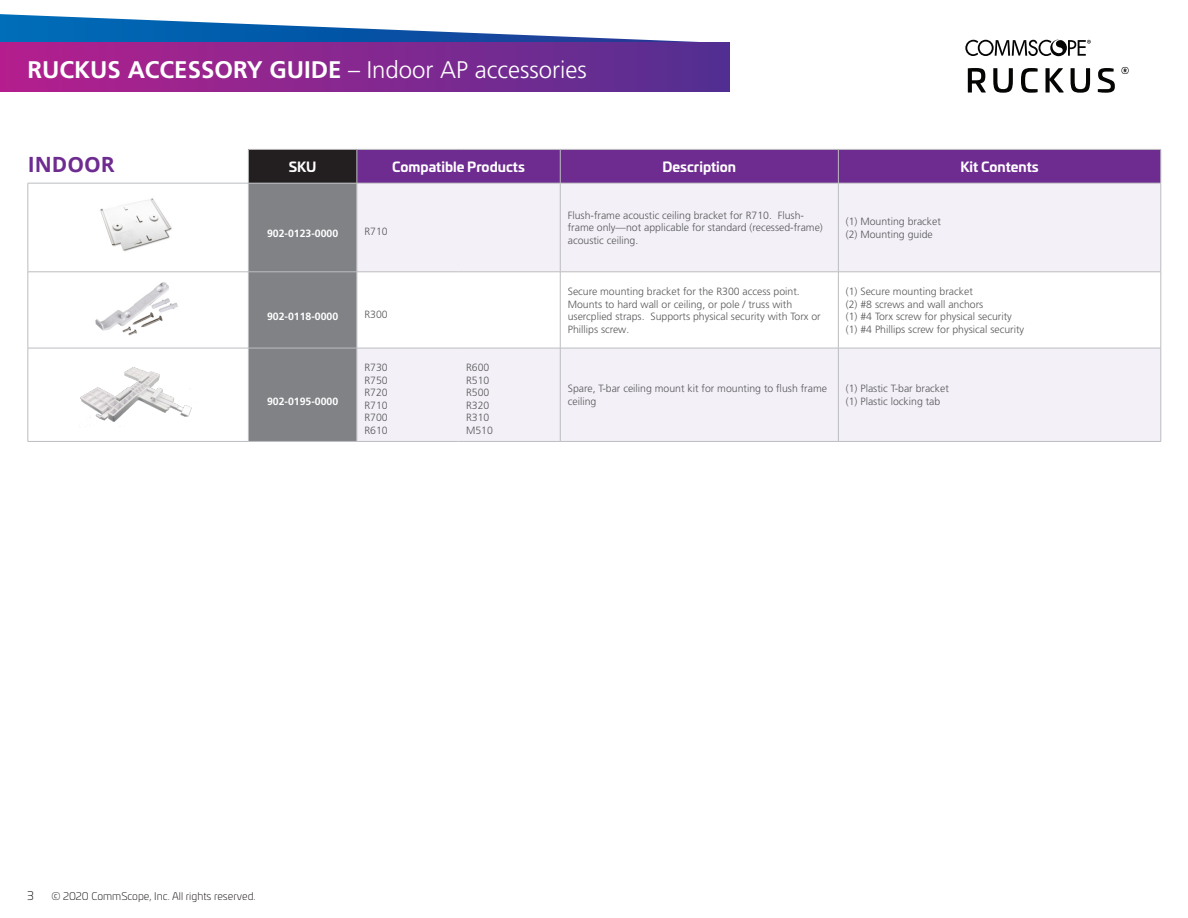
<style>
.page{position:relative;width:1188px;height:918px;background:#fff}
.page>*{position:absolute;margin:0;border:0;box-sizing:border-box;transform-origin:0 0}
.t1{font:700 24px "Frutiger LT Pro";color:#fff}
.BODY_Subtitle_2nd_Bl{font:700 21px "Open Sans";color:#6e2c91}
.CommScope_Table_Head{font:700 13.5px "Univia Pro";color:#fff}
.t2{font:300 12px "Univia Pro";color:#231f20}
.CommScope_Table_Body{font:300 10.5px/12.6px "Frutiger LT Pro";color:#57585a}
.CommScope_Table_Subh{font:700 10.5px "Frutiger LT Pro";color:#fff}
.t3{font:300 10.5px "Univia Pro";color:#231f20}
.s1{font-weight:300}
</style>
<div class="page">
<svg style="left:0;top:14px;width:699px;height:28px"></svg>
<div style="left:0;top:42px;width:730px;height:50px;background:linear-gradient(to right,#b51f8d,#533092)"></div>
<svg style="left:249px;top:150px;width:912px;height:291px;background:#735585"></svg>
<div style="left:358px;top:184px;width:803px;height:257px;background:#f3f0f7"></div>
<svg style="left:358px;top:273px;width:803px;height:75px"></svg>
<hr style="left:248px;top:149px;width:109px;height:1px;background:#bcbdc0">
<hr style="left:248px;top:150px;width:1px;height:33px;background:#bcbdc0">
<hr style="left:357px;top:149px;width:102px;height:1px;background:#bcbdc0">
<hr style="left:357px;top:150px;width:1px;height:33px;background:#bcbdc0">
<hr style="left:459px;top:149px;width:101px;height:1px;background:#bcbdc0">
<hr style="left:560px;top:149px;width:278px;height:1px;background:#bcbdc0">
<hr style="left:560px;top:150px;width:1px;height:33px;background:#bcbdc0">
<hr style="left:838px;top:149px;width:323px;height:1px;background:#bcbdc0">
<hr style="left:838px;top:150px;width:1px;height:33px;background:#bcbdc0">
<hr style="left:1161px;top:150px;width:1px;height:33px;background:#bcbdc0">
<hr style="left:28px;top:183px;width:220px;height:1px;background:#bcbdc0">
<hr style="left:248px;top:183px;width:109px;height:1px;background:#bcbdc0">
<hr style="left:357px;top:183px;width:102px;height:1px;background:#bcbdc0">
<hr style="left:459px;top:183px;width:101px;height:1px;background:#bcbdc0">
<hr style="left:560px;top:183px;width:278px;height:1px;background:#bcbdc0">
<hr style="left:838px;top:183px;width:323px;height:1px;background:#bcbdc0">
<hr style="left:28px;top:183px;width:1px;height:89px;background:#bcbdc0">
<hr style="left:248px;top:183px;width:1px;height:89px;background:#bcbdc0">
<hr style="left:357px;top:183px;width:1px;height:89px;background:#bcbdc0">
<hr style="left:560px;top:183px;width:1px;height:89px;background:#bcbdc0">
<hr style="left:838px;top:183px;width:1px;height:89px;background:#bcbdc0">
<hr style="left:1161px;top:183px;width:1px;height:89px;background:#bcbdc0">
<hr style="left:28px;top:272px;width:220px;height:1px;background:#bcbdc0">
<hr style="left:28px;top:272px;width:1px;height:76px;background:#bcbdc0">
<hr style="left:248px;top:272px;width:109px;height:1px;background:#bcbdc0">
<hr style="left:248px;top:272px;width:1px;height:76px;background:#bcbdc0">
<hr style="left:357px;top:272px;width:102px;height:1px;background:#bcbdc0">
<hr style="left:357px;top:272px;width:1px;height:76px;background:#bcbdc0">
<hr style="left:459px;top:272px;width:101px;height:1px;background:#bcbdc0">
<hr style="left:560px;top:272px;width:278px;height:1px;background:#bcbdc0">
<hr style="left:560px;top:272px;width:1px;height:76px;background:#bcbdc0">
<hr style="left:838px;top:272px;width:323px;height:1px;background:#bcbdc0">
<hr style="left:838px;top:272px;width:1px;height:76px;background:#bcbdc0">
<hr style="left:1161px;top:272px;width:1px;height:76px;background:#bcbdc0">
<hr style="left:28px;top:348px;width:220px;height:1px;background:#bcbdc0">
<hr style="left:28px;top:348px;width:1px;height:93px;background:#bcbdc0">
<hr style="left:248px;top:348px;width:109px;height:1px;background:#bcbdc0">
<hr style="left:248px;top:348px;width:1px;height:93px;background:#bcbdc0">
<hr style="left:357px;top:348px;width:102px;height:1px;background:#bcbdc0">
<hr style="left:357px;top:348px;width:1px;height:93px;background:#bcbdc0">
<hr style="left:459px;top:348px;width:101px;height:1px;background:#bcbdc0">
<hr style="left:560px;top:348px;width:278px;height:1px;background:#bcbdc0">
<hr style="left:560px;top:348px;width:1px;height:93px;background:#bcbdc0">
<hr style="left:838px;top:348px;width:323px;height:1px;background:#bcbdc0">
<hr style="left:838px;top:348px;width:1px;height:93px;background:#bcbdc0">
<hr style="left:1161px;top:348px;width:1px;height:93px;background:#bcbdc0">
<hr style="left:28px;top:441px;width:220px;height:1px;background:#bcbdc0">
<hr style="left:248px;top:441px;width:109px;height:1px;background:#bcbdc0">
<hr style="left:357px;top:441px;width:102px;height:1px;background:#bcbdc0">
<hr style="left:459px;top:441px;width:101px;height:1px;background:#bcbdc0">
<hr style="left:560px;top:441px;width:278px;height:1px;background:#bcbdc0">
<hr style="left:838px;top:441px;width:323px;height:1px;background:#bcbdc0">
<img style="left:100px;top:198px;width:72px;height:53px">
<img style="left:95px;top:282px;width:83px;height:54px">
<img style="left:80px;top:367px;width:112px;height:55px">
<svg style="left:968px;top:68px;width:18px;height:25px"></svg>
<svg style="left:993px;top:68px;width:20px;height:25px"></svg>
<svg style="left:1021px;top:68px;width:17px;height:25px"></svg>
<svg style="left:1046px;top:68px;width:18px;height:25px"></svg>
<svg style="left:1071px;top:68px;width:19px;height:25px"></svg>
<svg style="left:1098px;top:68px;width:17px;height:25px"></svg>
<svg style="left:1122px;top:67px;width:7px;height:7px"></svg>
<svg style="left:965px;top:40px;width:126px;height:16px"></svg>
<p class="t1" style="left:28px;top:56px;width:561px">RUCKUS ACCESSORY GUIDE <span class="s1">– Indoor AP accessories</span></p>
<p class="BODY_Subtitle_2nd_Bl" style="left:28px;top:150px;width:88px">INDOOR</p>
<p class="CommScope_Table_Head" style="left:289px;top:156px;width:29px">SKU</p>
<p class="CommScope_Table_Head" style="left:392px;top:156px;width:134px">Compatible Products</p>
<p class="CommScope_Table_Head" style="left:662px;top:156px;width:75px">Description</p>
<p class="CommScope_Table_Head" style="left:960px;top:156px;width:80px">Kit Contents</p>
<p class="CommScope_Table_Subh" style="left:267px;top:228px;width:73px">902-0123-0000</p>
<p class="CommScope_Table_Body" style="left:364px;top:225px;width:25px">R710</p>
<p class="CommScope_Table_Body" style="left:568px;top:209px;width:257px">Flush-frame acoustic ceiling bracket for R710. Flush&shy;frame only—not applicable for standard (recessed-frame) acoustic ceiling.</p>
<p class="CommScope_Table_Body" style="left:846px;top:215px;width:97px">(1) Mounting bracket</p>
<p class="CommScope_Table_Body" style="left:846px;top:228px;width:88px">(2) Mounting guide</p>
<p class="CommScope_Table_Subh" style="left:267px;top:310px;width:73px">902-0118-0000</p>
<p class="CommScope_Table_Body" style="left:364px;top:308px;width:25px">R300</p>
<p class="CommScope_Table_Body" style="left:568px;top:285px;width:254px">Secure mounting bracket for the R300 access point.<br>Mounts to hard wall or ceiling, or pole / truss with usercplied straps. Supports physical security with Torx or Phillips screw.</p>
<p class="CommScope_Table_Body" style="left:846px;top:285px;width:128px">(1) Secure mounting bracket</p>
<p class="CommScope_Table_Body" style="left:846px;top:298px;width:139px">(2) #8 screws and wall anchors</p>
<p class="CommScope_Table_Body" style="left:846px;top:310px;width:168px">(1) #4 Torx screw for physical security</p>
<p class="CommScope_Table_Body" style="left:846px;top:323px;width:180px">(1) #4 Phillips screw for physical security</p>
<p class="CommScope_Table_Subh" style="left:267px;top:395px;width:73px">902-0195-0000</p>
<p class="CommScope_Table_Body" style="left:364px;top:361px;width:25px">R730</p>
<p class="CommScope_Table_Body" style="left:364px;top:374px;width:25px">R750</p>
<p class="CommScope_Table_Body" style="left:364px;top:386px;width:25px">R720</p>
<p class="CommScope_Table_Body" style="left:364px;top:399px;width:25px">R710</p>
<p class="CommScope_Table_Body" style="left:364px;top:411px;width:25px">R700</p>
<p class="CommScope_Table_Body" style="left:364px;top:424px;width:25px">R610</p>
<p class="CommScope_Table_Body" style="left:466px;top:361px;width:25px">R600</p>
<p class="CommScope_Table_Body" style="left:466px;top:374px;width:25px">R510</p>
<p class="CommScope_Table_Body" style="left:466px;top:386px;width:25px">R500</p>
<p class="CommScope_Table_Body" style="left:466px;top:399px;width:25px">R320</p>
<p class="CommScope_Table_Body" style="left:466px;top:411px;width:25px">R310</p>
<p class="CommScope_Table_Body" style="left:466px;top:424px;width:28px">M510</p>
<p class="CommScope_Table_Body" style="left:568px;top:383px;width:261px">Spare, T-bar ceiling mount kit for mounting to flush frame ceiling</p>
<p class="CommScope_Table_Body" style="left:846px;top:383px;width:105px">(1) Plastic T-bar bracket</p>
<p class="CommScope_Table_Body" style="left:846px;top:395px;width:96px">(1) Plastic locking tab</p>
<p class="t2" style="left:27px;top:887px;width:8px">3</p>
<p class="t3" style="left:51px;top:889px;width:206px">© 2020 CommScope, Inc. All rights reserved.</p>
</div>
